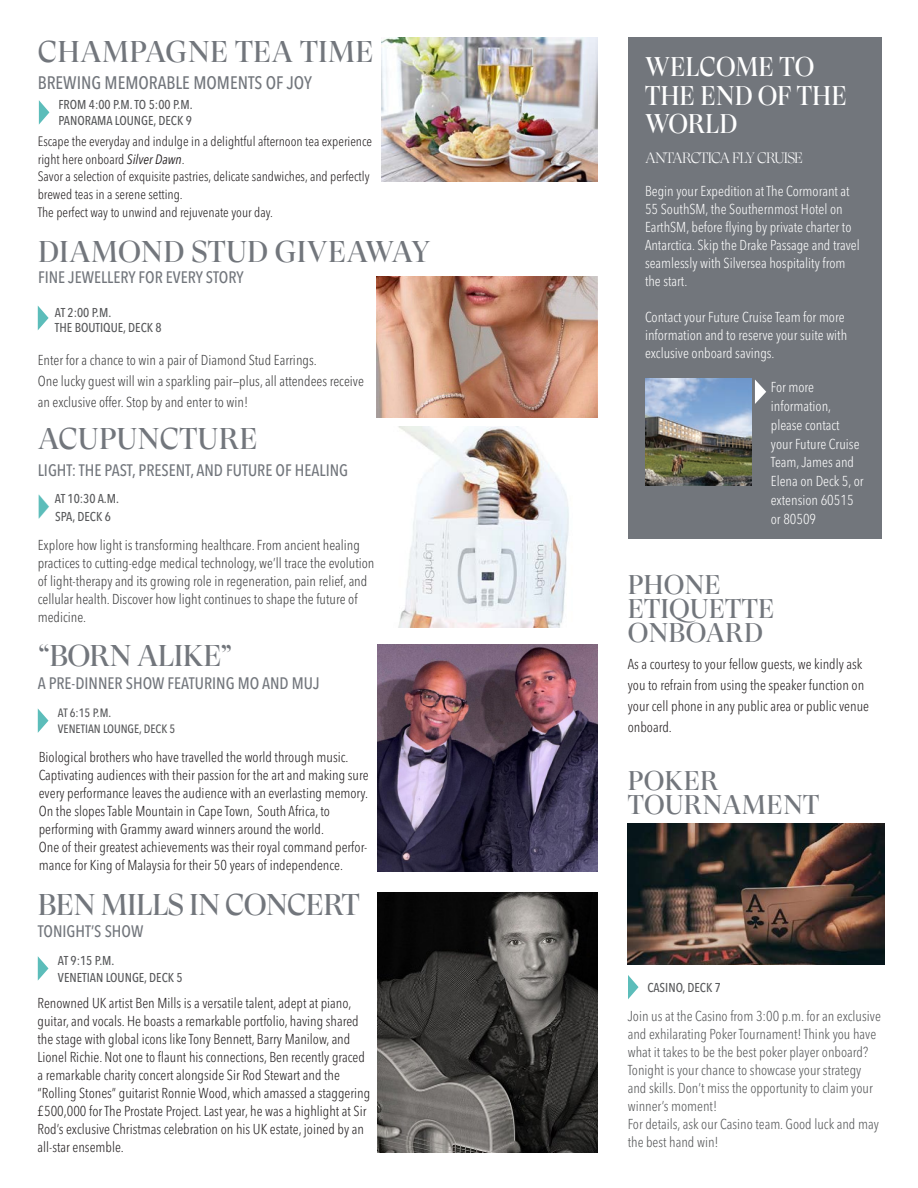
<style>
.page{position:relative;width:918px;height:1188px;background:#fff}
.page>*{position:absolute;margin:0;border:0;box-sizing:border-box;transform-origin:0 0}
.Title_Big_Article{font:30px "GT Super Display";letter-spacing:.01em;color:#72767c}
.Title_Big_Article-2{font:30px "GT Super Display";letter-spacing:-.02em;color:#72767c}
.Blurb_Header{font:30px "GT Super Display";letter-spacing:.01em;color:#72767c}
.Blurb_Header_Small{font:27px/24px "GT Super Display";letter-spacing:.01em;color:#72767c}
.t1{font:27px/28.5px "GT Super Display";color:#fff;scale:.95 1}
.Blurb_Header-2{font:500 condensed 18px "Avenir Next LT Pro";color:#72767c}
.Sub_Article{font:500 condensed 16.5px "Avenir Next LT Pro";color:#72767c}
.t2{font:300 15px "GT Super Display";letter-spacing:-.05em;color:#fff}
.t3{font:300 condensed 14.25px/18px "Avenir Next LT Pro";color:#231f20}
.Body_Text_Article{font:300 condensed 14.25px/18px "Avenir Next LT Pro";color:#3e3e3f}
.t4{font:300 condensed 14.25px/18px "Avenir Next LT Pro";color:#fff}
.Body_Text_Article-2{font:300 condensed 14.25px/18px "Avenir Next LT Pro";color:#545557}
.Blurb_Body{font:300 condensed 13.5px/17.5px "Avenir Next LT Pro";color:#231f20}
.Blurb_Location{font:500 condensed 12.75px/16.5px "Avenir Next LT Pro";color:#57585a}
.Page_2_-_Location_Article{font:500 condensed 12.75px/15.3px "Avenir Next LT Pro";color:#57585a}
.t5{font:500 condensed 12px/16.5px "Avenir Next LT Pro";color:#57585a}
.s1{font-weight:400;font-style:italic}
</style>
<div class="page">
<svg style="left:38px;top:306px;width:11px;height:24px"></svg>
<img style="left:377px;top:276px;width:221px;height:142px">
<img style="left:398px;top:427px;width:171px;height:200px">
<img style="left:628px;top:824px;width:256px;height:140px">
<svg style="left:628px;top:975px;width:11px;height:24px"></svg>
<div style="left:628px;top:38px;width:254px;height:501px;background:#72767c"></div>
<svg style="left:755px;top:380px;width:11px;height:24px"></svg>
<img style="left:645px;top:379px;width:107px;height:107px">
<svg style="left:38px;top:709px;width:10px;height:24px"></svg>
<img style="left:377px;top:644px;width:221px;height:227px">
<svg style="left:38px;top:956px;width:10px;height:25px"></svg>
<img style="left:377px;top:892px;width:221px;height:260px">
<img style="left:382px;top:38px;width:215px;height:143px">
<svg style="left:39px;top:100px;width:10px;height:25px"></svg>
<p class="Blurb_Header" style="left:38px;top:36px;width:337px">CHAMPAGNE TEA TIME</p>
<p class="Blurb_Header-2" style="left:38px;top:71px;width:276px">BREWING MEMORABLE MOMENTS OF JOY</p>
<p class="Blurb_Location" style="left:58px;top:96px;width:136px">FROM 4:00 P.M. TO 5:00 P.M.<br>PANORAMA LOUNGE, DECK 9</p>
<p class="Blurb_Body" style="left:38px;top:133px;width:336px">Escape the everyday and indulge in a delightful afternoon tea experience right here onboard <span class="s1">Silver Dawn</span>.<br>Savor a selection of exquisite pastries, delicate sandwiches, and perfectly brewed teas in a serene setting.<br>The perfect way to unwind and rejuvenate your day.</p>
<p class="Title_Big_Article" style="left:38px;top:235px;width:394px">DIAMOND STUD GIVEAWAY</p>
<p class="Sub_Article" style="left:38px;top:267px;width:207px">FINE JEWELLERY FOR EVERY STORY</p>
<p class="Page_2_-_Location_Article" style="left:55px;top:305px;width:108px">AT 2:00 P.M.<br>THE BOUTIQUE, DECK 8</p>
<p class="Body_Text_Article" style="left:38px;top:350px;width:328px;line-height:21px">Enter for a chance to win a pair of Diamond Stud Earrings.<br>One lucky guest will win a sparkling pair—plus, all attendees receive an exclusive offer. Stop by and enter to win!</p>
<p class="Title_Big_Article" style="left:38px;top:423px;width:221px">ACUPUNCTURE</p>
<p class="Sub_Article" style="left:38px;top:460px;width:312px">LIGHT: THE PAST, PRESENT, AND FUTURE OF HEALING</p>
<p class="Blurb_Location" style="left:55px;top:490px;width:66px;line-height:18px">AT 10:30 A.M.<br>SPA, DECK 6</p>
<p class="Body_Text_Article" style="left:38px;top:536px;width:338px">Explore how light is transforming healthcare. From ancient healing practices to cutting-edge medical technology, we’ll trace the evolution of light-therapy and its growing role in regeneration, pain relief, and cellular health. Discover how light continues to shape the future of medicine.</p>
<p class="Title_Big_Article-2" style="left:38px;top:640px;width:196px">“BORN ALIKE”</p>
<p class="Sub_Article" style="left:38px;top:673px;width:283px">A PRE-DINNER SHOW FEATURING MO AND MUJ</p>
<p class="t5" style="left:58px;top:704px;width:119px">AT 6:15 P.M.<br>VENETIAN LOUNGE, DECK 5</p>
<p class="t3" style="left:39px;top:748px;width:331px">Biological brothers who have travelled the world through music.<br>Captivating audiences with their passion for the art and making sure every performance leaves the audience with an everlasting memory.</p>
<p class="t3" style="left:39px;top:802px;width:293px">On the slopes Table Mountain in Cape Town, South Africa, to performing with Grammy award winners around the world.</p>
<p class="t3" style="left:39px;top:838px;width:330px">One of their greatest achievements was their royal command perfor&shy;mance for King of Malaysia for their 50 years of independence.</p>
<p class="Title_Big_Article-2" style="left:38px;top:889px;width:323px">BEN MILLS IN CONCERT</p>
<p class="Sub_Article" style="left:38px;top:921px;width:107px">TONIGHT’S SHOW</p>
<p class="Blurb_Location" style="left:58px;top:952px;width:126px">AT 9:15 P.M.<br>VENETIAN LOUNGE, DECK 5</p>
<p class="t3" style="left:38px;top:994px;width:334px">Renowned UK artist Ben Mills is a versatile talent, adept at piano, guitar, and vocals. He boasts a remarkable portfolio, having shared the stage with global icons like Tony Bennett, Barry Manilow, and Lionel Richie. Not one to flaunt his connections, Ben recently graced a remarkable charity concert alongside Sir Rod Stewart and the “Rolling Stones” guitarist Ronnie Wood, which amassed a staggering £500,000 for The Prostate Project. Last year, he was a highlight at Sir Rod’s exclusive Christmas celebration on his UK estate, joined by an all-star ensemble.</p>
<p class="t1" style="left:645px;top:54px;width:214px">WELCOME TO<br>THE END OF THE<br>WORLD</p>
<p class="t2" style="left:645px;top:150px;width:160px">ANTARCTICA FLY CRUISE</p>
<p class="t4" style="left:645px;top:182px;width:216px">Begin your Expedition at The Cormorant at 55 SouthSM, the Southernmost Hotel on EarthSM, before flying by private charter to Antarctica. Skip the Drake Passage and travel seamlessly with Silversea hospitality from the start.</p>
<p class="t4" style="left:645px;top:308px;width:204px">Contact your Future Cruise Team for more information and to reserve your suite with exclusive onboard savings.</p>
<p class="t4" style="left:771px;top:378px;width:45px">For more</p>
<p class="t4" style="left:771px;top:397px;width:62px">information,</p>
<p class="t4" style="left:771px;top:416px;width:70px">please contact</p>
<p class="t4" style="left:771px;top:434px;width:90px;line-height:18.8px">your Future Cruise<br>Team, James and</p>
<p class="t4" style="left:771px;top:472px;width:94px;line-height:18.8px">Elena on Deck 5, or extension 60515 or 80509</p>
<p class="Blurb_Header_Small" style="left:628px;top:573px;width:148px">PHONE<br>ETIQUETTE<br>ONBOARD</p>
<p class="t3" style="left:628px;top:654px;width:243px;line-height:21px">As a courtesy to your fellow guests, we kindly ask you to refrain from using the speaker function on your cell phone in any public area or public venue onboard.</p>
<p class="Blurb_Header_Small" style="left:628px;top:769px;width:193px">POKER<br>TOURNAMENT</p>
<p class="Page_2_-_Location_Article" style="left:647px;top:980px;width:75px">CASINO, DECK 7</p>
<p class="Body_Text_Article-2" style="left:628px;top:1007px;width:255px">Join us at the Casino from 3:00 p.m. for an exclusive and exhilarating Poker Tournament! Think you have what it takes to be the best poker player onboard?<br>Tonight is your chance to showcase your strategy and skills. Don’t miss the opportunity to claim your winner’s moment!<br>For details, ask our Casino team. Good luck and may the best hand win!</p>
</div>
